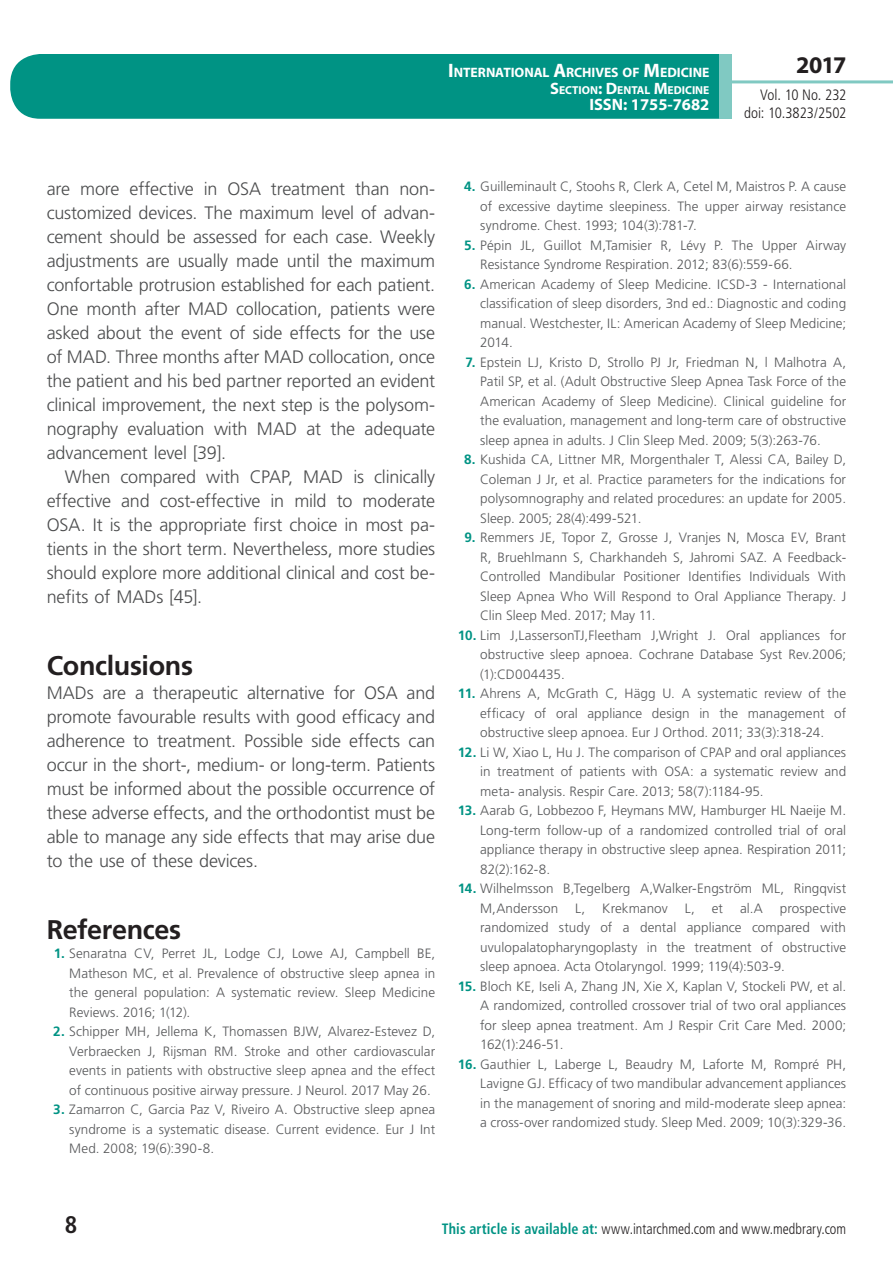
<style>
.page{position:relative;width:893px;height:1263px;background:#fff}
.page>*{position:absolute;margin:0;border:0;box-sizing:border-box;transform-origin:0 0}
.t1{font:700 27px "Frutiger LT Std";letter-spacing:-.015em;color:#231f20}
.t2{font:700 24px "Myriad Pro";color:#231f20}
.t3{font:700 condensed 24px "Frutiger LT Std";color:#231f20}
.t4{font:300 18px/24px "Frutiger LT Std";letter-spacing:-.01em;color:#4b4c4d;text-align:justify}
.t5{font:700 16.5px "Myriad Pro";color:#fff}
.t6{font:300 condensed 15px "Frutiger LT Std";color:#231f20;scale:.94 1}
.t7{font:300 condensed 15px/18px "Frutiger LT Std";color:#231f20;text-align:right}
.t8{font:700 13.65px "Myriad Pro";letter-spacing:-.005em;color:#fff}
.t9{font:300 13.5px/19.5px "Frutiger LT Std";letter-spacing:.005em;color:#57585a;text-align:justify}
.t10{font:700 11.55px "Myriad Pro";color:#fff}
.s1{font-size:19.5px}
.s2{font-size:16.5px}
.s3{font-weight:700;color:#009384}
</style>
<div class="page">
<div style="left:10px;top:54px;width:775px;height:65px;background:#009384;border-radius:30px"></div>
<div style="left:732px;top:0;width:161px;height:157px;background:#fff"></div>
<hr style="left:730px;top:80px;width:163px;height:3px;background:#80c9c2">
<div style="left:719px;top:54px;width:13px;height:65px;background:#80c9c2"></div>
<p class="t8" style="left:448px;top:64px;width:263px"><span class="s1">I</span>NTERNATIONAL <span class="s1">A</span>RCHIVES OF <span class="s1">M</span>EDICINE</p>
<p class="t10" style="left:550px;top:82px;width:161px"><span class="s2">S</span>ECTION<span class="s2">: D</span>ENTAL <span class="s2">M</span>EDICINE</p>
<p class="t5" style="left:589px;top:94px;width:122px">ISSN: 1755-7682</p>
<h2 class="t2" style="left:796px;top:49px;width:52px">2017</h2>
<p class="t7" style="left:744px;top:86px;width:104px">Vol. 10 No. 232 doi: 10.3823/2502</p>
<p class="t4" style="left:47px;top:177px;width:390px">are more effective in OSA treatment than non&shy;customized devices. The maximum level of advan&shy;cement should be assessed for each case. Weekly adjustments are usually made until the maximum confortable protrusion established for each patient.<br>One month after MAD collocation, patients were asked about the event of side effects for the use of MAD. Three months after MAD collocation, once the patient and his bed partner reported an evident clinical improvement, the next step is the polysom&shy;nography evaluation with MAD at the adequate advancement level [39].</p>
<p class="t4" style="left:47px;top:465px;width:390px;text-indent:18px">When compared with CPAP, MAD is clinically effective and cost-effective in mild to moderate OSA. It is the appropriate first choice in most pa&shy;tients in the short term. Nevertheless, more studies should explore more additional clinical and cost be&shy;nefits of MADs [45].</p>
<h1 class="t1" style="left:47px;top:650px;width:148px">Conclusions</h1>
<p class="t4" style="left:47px;top:681px;width:390px">MADs are a therapeutic alternative for OSA and promote favourable results with good efficacy and adherence to treatment. Possible side effects can occur in the short-, medium- or long-term. Patients must be informed about the possible occurrence of these adverse effects, and the orthodontist must be able to manage any side effects that may arise due to the use of these devices.</p>
<h1 class="t1" style="left:47px;top:914px;width:136px">References</h1>
<p class="t9" style="left:69px;top:944px;width:367px;text-indent:-16px"><span class="s3">1.</span> Senaratna CV, Perret JL, Lodge CJ, Lowe AJ, Campbell BE, Matheson MC, et al. Prevalence of obstructive sleep apnea in the general population: A systematic review. Sleep Medicine Reviews. 2016; 1(12).</p>
<p class="t9" style="left:69px;top:1022px;width:367px;text-indent:-16px"><span class="s3">2.</span> Schipper MH, Jellema K, Thomassen BJW, Alvarez-Estevez D, Verbraecken J, Rijsman RM. Stroke and other cardiovascular events in patients with obstructive sleep apnea and the effect of continuous positive airway pressure. J Neurol. 2017 May 26.</p>
<p class="t9" style="left:69px;top:1100px;width:367px;text-indent:-16px"><span class="s3">3.</span> Zamarron C, Garcia Paz V, Riveiro A. Obstructive sleep apnea syndrome is a systematic disease. Current evidence. Eur J Int Med. 2008; 19(6):390-8.</p>
<p class="t9" style="left:480px;top:177px;width:367px;text-indent:-16px"><span class="s3">4.</span> Guilleminault C, Stoohs R, Clerk A, Cetel M, Maistros P. A cause of excessive daytime sleepiness. The upper airway resistance syndrome. Chest. 1993; 104(3):781-7.</p>
<p class="t9" style="left:480px;top:236px;width:367px;text-indent:-16px"><span class="s3">5.</span> Pépin JL, Guillot M,Tamisier R, Lévy P. The Upper Airway<br>Resistance Syndrome Respiration. 2012; 83(6):559-66.</p>
<p class="t9" style="left:480px;top:275px;width:367px;text-indent:-16px"><span class="s3">6.</span> American Academy of Sleep Medicine. ICSD-3 - International classification of sleep disorders, 3nd ed.: Diagnostic and coding manual. Westchester, IL: American Academy of Sleep Medicine; 2014.</p>
<p class="t9" style="left:480px;top:353px;width:367px;text-indent:-15px"><span class="s3">7.</span> Epstein LJ, Kristo D, Strollo PJ Jr, Friedman N, l Malhotra A, Patil SP, et al. (Adult Obstructive Sleep Apnea Task Force of the American Academy of Sleep Medicine). Clinical guideline for the evaluation, management and long-term care of obstructive sleep apnea in adults. J Clin Sleep Med. 2009; 5(3):263-76.</p>
<p class="t9" style="left:480px;top:450px;width:367px;text-indent:-16px"><span class="s3">8.</span> Kushida CA, Littner MR, Morgenthaler T, Alessi CA, Bailey D, Coleman J Jr, et al. Practice parameters for the indications for polysomnography and related procedures: an update for 2005.<br>Sleep. 2005; 28(4):499-521.</p>
<p class="t9" style="left:480px;top:528px;width:367px;text-indent:-16px"><span class="s3">9.</span> Remmers JE, Topor Z, Grosse J, Vranjes N, Mosca EV, Brant R, Bruehlmann S, Charkhandeh S, Jahromi SAZ. A Feedback-Controlled Mandibular Positioner Identifies Individuals With Sleep Apnea Who Will Respond to Oral Appliance Therapy. J Clin Sleep Med. 2017; May 11.</p>
<p class="t9" style="left:480px;top:626px;width:367px;text-indent:-23px"><span class="s3">10.</span> Lim J,LassersonTJ,Fleetham J,Wright J. Oral appliances for obstructive sleep apnoea. Cochrane Database Syst Rev.2006; (1):CD004435.</p>
<p class="t9" style="left:480px;top:684px;width:367px;text-indent:-22px"><span class="s3">11.</span> Ahrens A, McGrath C, Hägg U. A systematic review of the efficacy of oral appliance design in the management of obstructive sleep apnoea. Eur J Orthod. 2011; 33(3):318-24.</p>
<p class="t9" style="left:480px;top:743px;width:367px;text-indent:-23px"><span class="s3">12.</span> Li W, Xiao L, Hu J. The comparison of CPAP and oral appliances in treatment of patients with OSA: a systematic review and meta- analysis. Respir Care. 2013; 58(7):1184-95.</p>
<p class="t9" style="left:480px;top:801px;width:367px;text-indent:-22px"><span class="s3">13.</span> Aarab G, Lobbezoo F, Heymans MW, Hamburger HL Naeije M.<br>Long-term follow-up of a randomized controlled trial of oral appliance therapy in obstructive sleep apnea. Respiration 2011; 82(2):162-8.</p>
<p class="t9" style="left:480px;top:879px;width:367px;text-indent:-23px"><span class="s3">14.</span> Wilhelmsson B,Tegelberg A,Walker-Engström ML, Ringqvist<br>M,Andersson</p>
<p class="t9" style="left:575px;top:898px;width:11px">L,</p>
<p class="t9" style="left:602px;top:898px;width:67px">Krekmanov</p>
<p class="t9" style="left:685px;top:898px;width:11px">L,</p>
<p class="t9" style="left:712px;top:898px;width:13px">et</p>
<p class="t9" style="left:740px;top:898px;width:24px">al.A</p>
<p class="t9" style="left:480px;top:898px;width:367px;text-indent:300px">prospective randomized study of a dental appliance compared with uvulopalatopharyngoplasty in the treatment of obstructive sleep apnoea. Acta Otolaryngol. 1999; 119(4):503-9.</p>
<p class="t9" style="left:480px;top:976px;width:367px;text-indent:-23px"><span class="s3">15.</span> Bloch KE, Iseli A, Zhang JN, Xie X, Kaplan V, Stockeli PW, et al.<br>A randomized, controlled crossover trial of two oral appliances for sleep apnea treatment. Am J Respir Crit Care Med. 2000; 162(1):246-51.</p>
<p class="t9" style="left:480px;top:1054px;width:367px;text-indent:-23px"><span class="s3">16.</span> Gauthier L, Laberge L, Beaudry M, Laforte M, Rompré PH, Lavigne GJ. Efficacy of two mandibular advancement appliances in the management of snoring and mild-moderate sleep apnea: a cross-over randomized study. Sleep Med. 2009; 10(3):329-36.</p>
<h2 class="t3" style="left:65px;top:1210px;width:14px">8</h2>
<p class="t6" style="left:442px;top:1220px;width:432px"><span class="s3">This article is available at:</span> www.intarchmed.com and www.medbrary.com</p>
</div>
